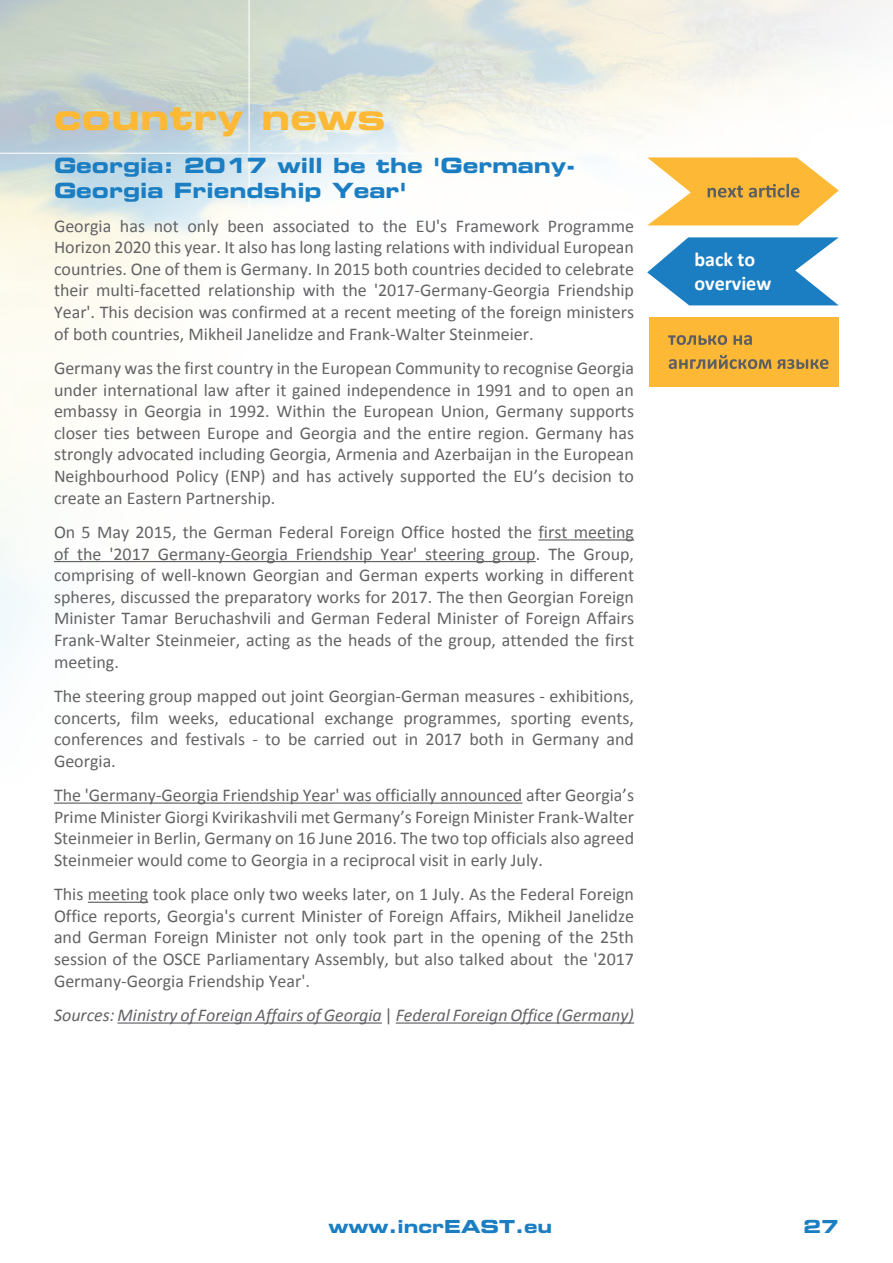
<style>
.page{position:relative;width:893px;height:1263px;background:#fff}
.page>*{position:absolute;margin:0;border:0;box-sizing:border-box;transform-origin:0 0}
.t1{font:36px "Eurostile LT Std Bold Ex 2";color:#fdb935}
.t2{font:21px/25.2px "Eurostile LT Std Bold Ex 2";color:#1b7dc2}
.t3{font:700 20.1px/24px "Calibri";color:#fff}
.t4{font:18px/21.6px "Calibri";color:#636366;text-align:justify}
.t5{font:italic 18px "Calibri";color:#636366}
.t6{font:18px "Eurostile LT Std Bold Ex 2";color:#1b7dc2}
.s1{font-style:normal}
</style>
<div class="page">
<img style="left:0;top:0;width:893px;height:804px">
<svg style="left:647px;top:157px;width:192px;height:68px"></svg>
<svg style="left:647px;top:237px;width:192px;height:68px"></svg>
<div style="left:650px;top:317px;width:189px;height:69px;background:#fdb935"></div>
<svg style="left:668px;top:335px;width:59px;height:10px"></svg>
<svg style="left:733px;top:335px;width:19px;height:10px"></svg>
<svg style="left:669px;top:355px;width:159px;height:14px"></svg>
<hr style="left:538px;top:539px;width:96px;height:1px;background:#636366">
<hr style="left:54px;top:561px;width:482px;height:1px;background:#636366">
<hr style="left:54px;top:802px;width:468px;height:2px;background:#636366">
<hr style="left:88px;top:902px;width:60px;height:1px;background:#636366">
<hr style="left:117px;top:1022px;width:265px;height:2px;background:#636366">
<hr style="left:396px;top:1022px;width:238px;height:2px;background:#636366">
<h1 class="t1" style="left:54px;top:92px;width:333px">country news</h1>
<p class="t2" style="left:54px;top:153px;width:523px">Georgia: 2017 will be the 'Germany-<br>Georgia Friendship Year'</p>
<p class="t4" style="left:54px;top:215px;width:582px">Georgia has not only been associated to the EU's Framework Programme Horizon 2020 this year. It also has long lasting relations with individual European countries. One of them is Germany. In 2015 both countries decided to celebrate their multi-facetted relationship with the '2017-Germany-Georgia Friendship Year'. This decision was confirmed at a recent meeting of the foreign ministers of both countries, Mikheil Janelidze and Frank-Walter Steinmeier.</p>
<p class="t4" style="left:54px;top:357px;width:582px">Germany was the first country in the European Community to recognise Georgia under international law after it gained independence in 1991 and to open an embassy in Georgia in 1992. Within the European Union, Germany supports closer ties between Europe and Georgia and the entire region. Germany has strongly advocated including Georgia, Armenia and Azerbaijan in the European Neighbourhood Policy (ENP) and has actively supported the EU’s decision to create an Eastern Partnership.</p>
<p class="t4" style="left:54px;top:521px;width:582px">On 5 May 2015, the German Federal Foreign Office hosted the first meeting of the '2017 Germany-Georgia Friendship Year' steering group. The Group, comprising of well-known Georgian and German experts working in different spheres, discussed the preparatory works for 2017. The then Georgian Foreign Minister Tamar Beruchashvili and German Federal Minister of Foreign Affairs Frank-Walter Steinmeier, acting as the heads of the group, attended the first meeting.</p>
<p class="t4" style="left:54px;top:685px;width:582px">The steering group mapped out joint Georgian-German measures - exhibitions, concerts, film weeks, educational exchange programmes, sporting events, conferences and festivals - to be carried out in 2017 both in Germany and Georgia.</p>
<p class="t4" style="left:54px;top:784px;width:582px">The 'Germany-Georgia Friendship Year' was officially announced after Georgia’s Prime Minister Giorgi Kvirikashvili met Germany’s Foreign Minister Frank-Walter Steinmeier in Berlin, Germany on 16 June 2016. The two top officials also agreed Steinmeier would come to Georgia in a reciprocal visit in early July.</p>
<p class="t4" style="left:54px;top:883px;width:582px">This meeting took place only two weeks later, on 1 July. As the Federal Foreign Office reports, Georgia's current Minister of Foreign Affairs, Mikheil Janelidze and German Foreign Minister not only took part in the opening of the 25th session of the OSCE Parliamentary Assembly, but also talked about the '2017<br>Germany-Georgia Friendship Year'.</p>
<p class="t5" style="left:54px;top:1003px;width:582px">Sources: Ministry of Foreign Affairs of Georgia <span class="s1">|</span> Federal Foreign Office (Germany)</p>
<p class="t3" style="left:694px;top:248px;width:78px">back to overview</p>
<p class="t6" style="left:328px;top:1214px;width:225px">www.incrEAST.eu</p>
<p class="t6" style="left:803px;top:1214px;width:37px">27</p>
</div>
